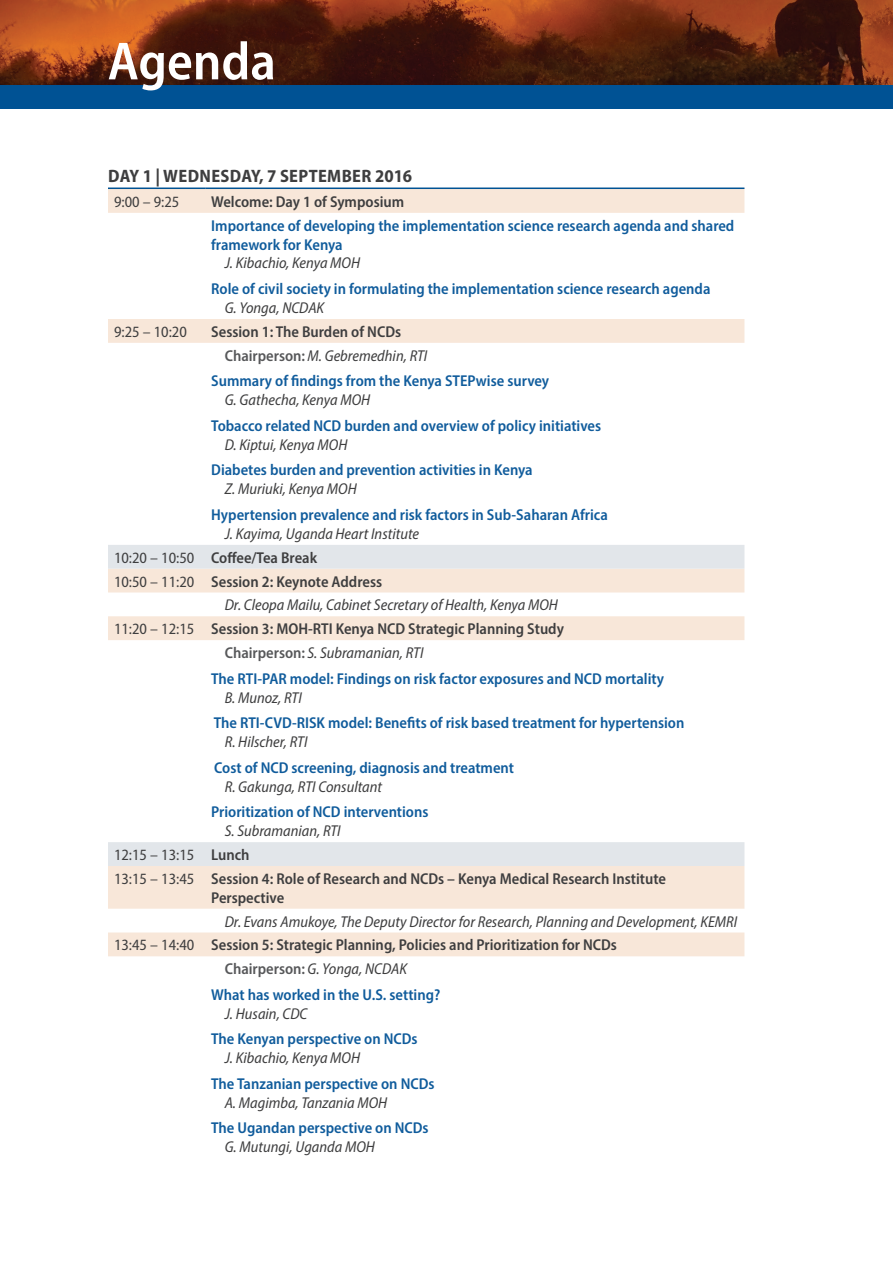
<style>
.page{position:relative;width:893px;height:1263px;background:#fff}
.page>*{position:absolute;margin:0;border:0;box-sizing:border-box;transform-origin:0 0}
.HEADER_1{font:600 semi-condensed 54px "Myriad Pro";color:#fff}
.Table_-_Subhead_Row{font:700 semi-condensed 18px "Myriad Pro";letter-spacing:.02em;color:#3e3e3f}
.Agenda_-_Table_text{font:600 semi-condensed 15.75px/18.9px "Myriad Pro";color:#105c9c}
.Agenda_text-_Table_t{font:italic semi-condensed 15.75px "Myriad Pro";color:#3e3e3f}
.Agenda_-_Table_text-2{font:600 semi-condensed 15.75px/18.9px "Myriad Pro";color:#3e3e3f}
.Table_text_-_Left_co{font:semi-condensed 15.75px "Myriad Pro";color:#3e3e3f}
.s1{font-weight:600;font-style:normal;color:#57585a}
</style>
<div class="page">
<img style="left:0;top:0;width:893px;height:86px">
<div style="left:0;top:86px;width:893px;height:23px;background:#005294"></div>
<svg style="left:108px;top:189px;width:636px;height:767px"></svg>
<svg style="left:108px;top:545px;width:636px;height:321px"></svg>
<hr style="left:108px;top:188px;width:97px;height:1px;background:#005294">
<hr style="left:205px;top:188px;width:539px;height:1px;background:#005294">
<p class="HEADER_1" style="left:108px;top:27px;width:170px">Agenda</p>
<p class="Table_-_Subhead_Row" style="left:108px;top:165px;width:306px">DAY 1 | WEDNESDAY, 7 SEPTEMBER 2016</p>
<p class="Table_text_-_Left_co" style="left:114px;top:192px;width:67px">9:00 – 9:25</p>
<p class="Agenda_-_Table_text-2" style="left:211px;top:192px;width:195px">Welcome: Day 1 of Symposium</p>
<p class="Agenda_-_Table_text" style="left:211px;top:216px;width:525px">Importance of developing the implementation science research agenda and shared framework for Kenya</p>
<p class="Agenda_text-_Table_t" style="left:225px;top:254px;width:137px">J. Kibachio, Kenya MOH</p>
<p class="Agenda_-_Table_text" style="left:211px;top:279px;width:501px">Role of civil society in formulating the implementation science research agenda</p>
<p class="Agenda_text-_Table_t" style="left:225px;top:298px;width:101px">G. Yonga, NCDAK</p>
<p class="Table_text_-_Left_co" style="left:114px;top:322px;width:74px">9:25 – 10:20</p>
<p class="Agenda_-_Table_text-2" style="left:211px;top:322px;width:191px">Session 1: The Burden of NCDs</p>
<p class="Agenda_text-_Table_t" style="left:225px;top:346px;width:204px"><span class="s1">Chairperson:</span>M. Gebremedhin, RTI</p>
<p class="Agenda_-_Table_text" style="left:211px;top:371px;width:339px">Summary of findings from the Kenya STEPwise survey</p>
<p class="Agenda_text-_Table_t" style="left:225px;top:390px;width:147px">G. Gathecha, Kenya MOH</p>
<p class="Agenda_-_Table_text" style="left:211px;top:416px;width:391px">Tobacco related NCD burden and overview of policy initiatives</p>
<p class="Agenda_text-_Table_t" style="left:225px;top:435px;width:124px">D. Kiptui, Kenya MOH</p>
<p class="Agenda_-_Table_text" style="left:211px;top:460px;width:323px">Diabetes burden and prevention activities in Kenya</p>
<p class="Agenda_text-_Table_t" style="left:225px;top:479px;width:134px">Z. Muriuki, Kenya MOH</p>
<p class="Agenda_-_Table_text" style="left:211px;top:505px;width:398px">Hypertension prevalence and risk factors in Sub-Saharan Africa</p>
<p class="Agenda_text-_Table_t" style="left:225px;top:524px;width:196px">J. Kayima, Uganda Heart Institute</p>
<p class="Table_text_-_Left_co" style="left:114px;top:548px;width:82px">10:20 – 10:50</p>
<p class="Agenda_-_Table_text-2" style="left:211px;top:548px;width:107px">Coffee/Tea Break</p>
<p class="Table_text_-_Left_co" style="left:114px;top:572px;width:82px">10:50 – 11:20</p>
<p class="Agenda_-_Table_text-2" style="left:211px;top:571px;width:172px">Session 2: Keynote Address</p>
<p class="Agenda_text-_Table_t" style="left:225px;top:595px;width:335px">Dr. Cleopa Mailu, Cabinet Secretary of Health, Kenya MOH</p>
<p class="Table_text_-_Left_co" style="left:114px;top:619px;width:82px">11:20 – 12:15</p>
<p class="Agenda_-_Table_text-2" style="left:211px;top:619px;width:354px">Session 3: MOH-RTI Kenya NCD Strategic Planning Study</p>
<p class="Agenda_text-_Table_t" style="left:225px;top:643px;width:200px"><span class="s1">Chairperson:</span> S. Subramanian, RTI</p>
<p class="Agenda_-_Table_text" style="left:211px;top:668px;width:454px">The RTI-PAR model: Findings on risk factor exposures and NCD mortality</p>
<p class="Agenda_text-_Table_t" style="left:225px;top:688px;width:79px">B. Munoz, RTI</p>
<p class="Agenda_-_Table_text" style="left:214px;top:713px;width:472px">The RTI-CVD-RISK model: Benefits of risk based treatment for hypertension</p>
<p class="Agenda_text-_Table_t" style="left:225px;top:732px;width:84px">R. Hilscher, RTI</p>
<p class="Agenda_-_Table_text" style="left:214px;top:758px;width:301px">Cost of NCD screening, diagnosis and treatment</p>
<p class="Agenda_text-_Table_t" style="left:225px;top:777px;width:159px">R. Gakunga, RTI Consultant</p>
<p class="Agenda_-_Table_text" style="left:211px;top:802px;width:219px">Prioritization of NCD interventions</p>
<p class="Agenda_text-_Table_t" style="left:225px;top:821px;width:118px">S. Subramanian, RTI</p>
<p class="Table_text_-_Left_co" style="left:114px;top:845px;width:82px">12:15 – 13:15</p>
<p class="Agenda_-_Table_text-2" style="left:211px;top:845px;width:40px">Lunch</p>
<p class="Table_text_-_Left_co" style="left:114px;top:869px;width:82px">13:15 – 13:45</p>
<p class="Agenda_-_Table_text-2" style="left:211px;top:869px;width:456px">Session 4: Role of Research and NCDs – Kenya Medical Research Institute<br>Perspective</p>
<p class="Agenda_text-_Table_t" style="left:225px;top:912px;width:514px">Dr. Evans Amukoye, The Deputy Director for Research, Planning and Development, KEMRI</p>
<p class="Table_text_-_Left_co" style="left:114px;top:935px;width:82px">13:45 – 14:40</p>
<p class="Agenda_-_Table_text-2" style="left:211px;top:935px;width:407px">Session 5: Strategic Planning, Policies and Prioritization for NCDs</p>
<p class="Agenda_text-_Table_t" style="left:225px;top:959px;width:184px"><span class="s1">Chairperson:</span> G. Yonga, NCDAK</p>
<p class="Agenda_-_Table_text" style="left:211px;top:985px;width:231px">What has worked in the U.S. setting?</p>
<p class="Agenda_text-_Table_t" style="left:225px;top:1004px;width:84px">J. Husain, CDC</p>
<p class="Agenda_-_Table_text" style="left:211px;top:1029px;width:208px">The Kenyan perspective on NCDs</p>
<p class="Agenda_text-_Table_t" style="left:225px;top:1048px;width:137px">J. Kibachio, Kenya MOH</p>
<p class="Agenda_-_Table_text" style="left:211px;top:1074px;width:225px">The Tanzanian perspective on NCDs</p>
<p class="Agenda_text-_Table_t" style="left:225px;top:1093px;width:164px">A. Magimba, Tanzania MOH</p>
<p class="Agenda_-_Table_text" style="left:211px;top:1118px;width:219px">The Ugandan perspective on NCDs</p>
<p class="Agenda_text-_Table_t" style="left:225px;top:1137px;width:152px">G. Mutungi, Uganda MOH</p>
</div>
